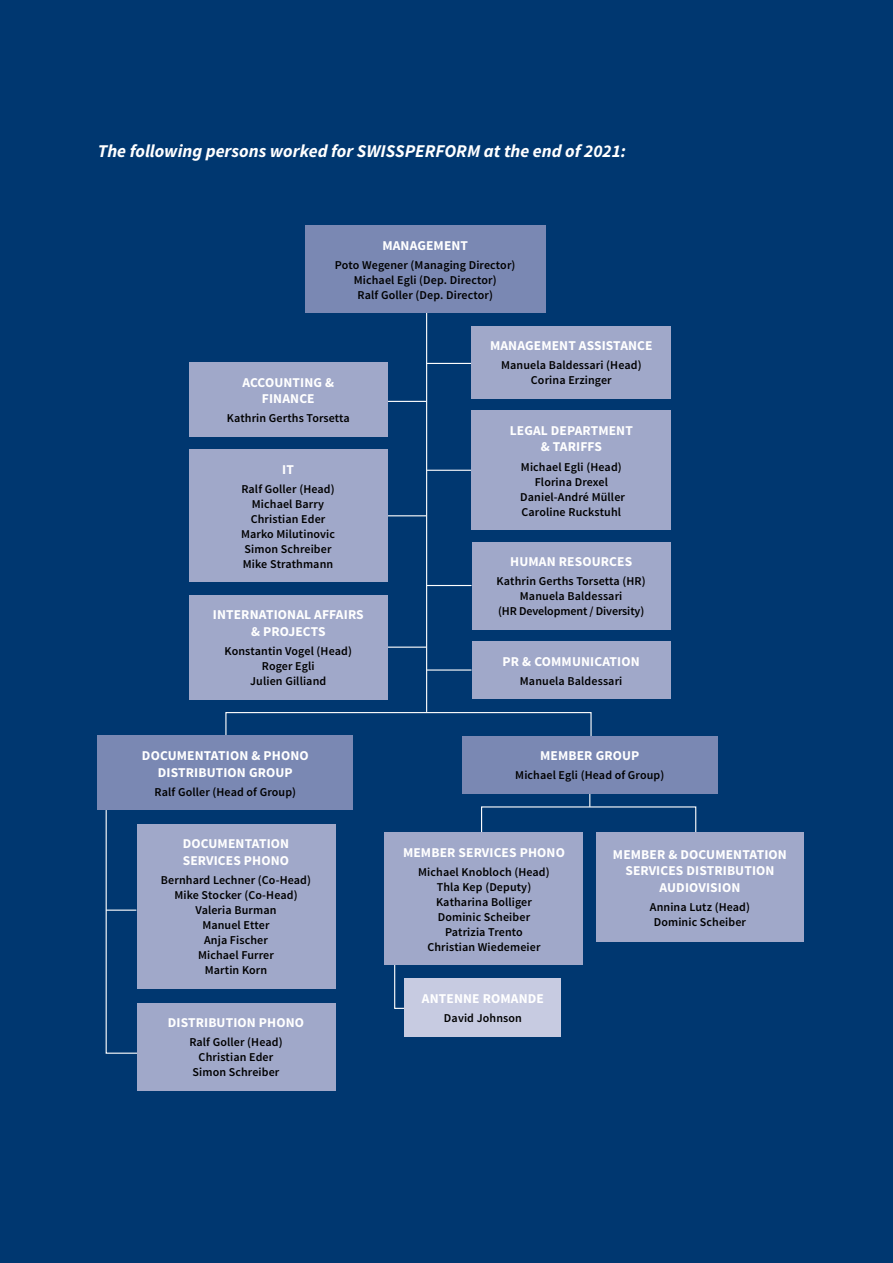
<style>
.page{position:relative;width:893px;height:1263px;background:#fff}
.page>*{position:absolute;margin:0;border:0;box-sizing:border-box;transform-origin:0 0}
.t1{font:italic 700 18px "Source Sans Pro";color:#fff}
.t2{font:700 13.5px/16.5px "Source Sans Pro";letter-spacing:.01em;color:#fff;text-align:center}
.t3{font:600 12px/15px "Source Sans Pro";letter-spacing:.01em;color:#000;text-align:center}
</style>
<div class="page">
<div style="left:1px;top:1px;width:891px;height:1261px;background:#003770"></div>
<svg style="left:225px;top:711px;width:367px;height:25px"></svg>
<svg style="left:105px;top:810px;width:33px;height:244px"></svg>
<div style="left:98px;top:736px;width:255px;height:74px;background:#7a88b3"></div>
<div style="left:137px;top:824px;width:198px;height:164px;background:#a0a8c9"></div>
<div style="left:137px;top:1003px;width:198px;height:88px;background:#a0a8c9"></div>
<hr style="left:426px;top:307px;width:1px;height:404px;background:#fff">
<hr style="left:386px;top:647px;width:40px;height:1px;background:#fff">
<hr style="left:386px;top:515px;width:40px;height:1px;background:#fff">
<hr style="left:386px;top:401px;width:40px;height:1px;background:#fff">
<div style="left:189px;top:362px;width:199px;height:75px;background:#a0a8c9"></div>
<div style="left:189px;top:595px;width:199px;height:104px;background:#a0a8c9"></div>
<div style="left:189px;top:449px;width:198px;height:133px;background:#a0a8c9"></div>
<div style="left:305px;top:225px;width:241px;height:88px;background:#7a88b3"></div>
<hr style="left:427px;top:363px;width:45px;height:1px;background:#fff">
<div style="left:472px;top:326px;width:199px;height:73px;background:#a0a8c9"></div>
<hr style="left:427px;top:470px;width:45px;height:1px;background:#fff">
<div style="left:472px;top:411px;width:199px;height:119px;background:#a0a8c9"></div>
<hr style="left:427px;top:585px;width:44px;height:1px;background:#fff">
<div style="left:472px;top:542px;width:199px;height:88px;background:#a0a8c9"></div>
<hr style="left:427px;top:669px;width:44px;height:2px;background:#fff">
<div style="left:472px;top:641px;width:199px;height:58px;background:#a0a8c9"></div>
<svg style="left:481px;top:794px;width:216px;height:38px"></svg>
<svg style="left:394px;top:965px;width:11px;height:44px"></svg>
<div style="left:596px;top:832px;width:208px;height:110px;background:#a0a8c9"></div>
<div style="left:384px;top:832px;width:199px;height:133px;background:#a0a8c9"></div>
<div style="left:405px;top:978px;width:156px;height:59px;background:#c7cbe1"></div>
<div style="left:462px;top:736px;width:255px;height:58px;background:#7a88b3"></div>
<h1 class="t1" style="left:98px;top:140px;width:530px">The following persons worked for SWISSPERFORM at the end of 2021:</h1>
<p class="t2" style="left:382px;top:237px;width:87px">MANAGEMENT</p>
<p class="t3" style="left:335px;top:258px;width:182px">Poto Wegener (Managing Director)<br>Michael Egli (Dep. Director)<br>Ralf Goller (Dep. Director)</p>
<p class="t2" style="left:242px;top:374px;width:93px">ACCOUNTING &amp;<br>FINANCE</p>
<p class="t3" style="left:227px;top:411px;width:125px">Kathrin Gerths Torsetta</p>
<p class="t2" style="left:282px;top:461px;width:13px">IT</p>
<p class="t3" style="left:241px;top:482px;width:95px">Ralf Goller (Head)<br>Michael Barry<br>Christian Eder<br>Marko Milutinovic<br>Simon Schreiber<br>Mike Strathmann</p>
<p class="t2" style="left:213px;top:607px;width:152px">INTERNATIONAL AFFAIRS &amp; PROJECTS</p>
<p class="t3" style="left:225px;top:644px;width:129px">Konstantin Vogel (Head)<br>Roger Egli<br>Julien Gilliand</p>
<p class="t2" style="left:142px;top:748px;width:168px">DOCUMENTATION &amp; PHONO<br>DISTRIBUTION GROUP</p>
<p class="t3" style="left:155px;top:785px;width:143px">Ralf Goller (Head of Group)</p>
<p class="t2" style="left:183px;top:836px;width:108px;text-align:left">DOCUMENTATION<br>SERVICES PHONO</p>
<p class="t3" style="left:161px;top:873px;width:152px">Bernhard Lechner (Co-Head)<br>Mike Stocker (Co-Head)<br>Valeria Burman<br>Manuel Etter<br>Anja Fischer<br>Michael Furrer<br>Martin Korn</p>
<p class="t2" style="left:168px;top:1015px;width:138px">DISTRIBUTION PHONO</p>
<p class="t3" style="left:189px;top:1035px;width:95px">Ralf Goller (Head)<br>Christian Eder<br>Simon Schreiber</p>
<p class="t2" style="left:490px;top:338px;width:164px">MANAGEMENT ASSISTANCE</p>
<p class="t3" style="left:501px;top:358px;width:142px">Manuela Baldessari (Head)<br>Corina Erzinger</p>
<p class="t2" style="left:510px;top:423px;width:125px">LEGAL DEPARTMENT &amp; TARIFFS</p>
<p class="t3" style="left:520px;top:459px;width:106px">Michael Egli (Head)<br>Florina Drexel<br>Daniel-André Müller<br>Caroline Ruckstuhl</p>
<p class="t2" style="left:510px;top:554px;width:123px">HUMAN RESOURCES</p>
<p class="t3" style="left:497px;top:574px;width:151px">Kathrin Gerths Torsetta (HR)<br>Manuela Baldessari<br>(HR Development / Diversity)</p>
<p class="t2" style="left:503px;top:654px;width:139px">PR &amp; COMMUNICATION</p>
<p class="t3" style="left:520px;top:674px;width:104px">Manuela Baldessari</p>
<p class="t2" style="left:540px;top:748px;width:101px">MEMBER GROUP</p>
<p class="t3" style="left:515px;top:768px;width:151px">Michael Egli (Head of Group)</p>
<p class="t2" style="left:403px;top:845px;width:163px">MEMBER SERVICES PHONO</p>
<p class="t3" style="left:418px;top:865px;width:133px">Michael Knobloch (Head)<br>Thla Kep (Deputy)<br>Katharina Bolliger<br>Dominic Scheiber<br>Patrizia Trento<br>Christian Wiedemeier</p>
<p class="t2" style="left:422px;top:991px;width:123px">ANTENNE ROMANDE</p>
<p class="t3" style="left:444px;top:1011px;width:79px">David Johnson</p>
<p class="t2" style="left:613px;top:846px;width:175px">MEMBER &amp; DOCUMENTATION<br>SERVICES DISTRIBUTION<br>AUDIOVISION</p>
<p class="t3" style="left:650px;top:900px;width:102px">Annina Lutz (Head)<br>Dominic Scheiber</p>
</div>
